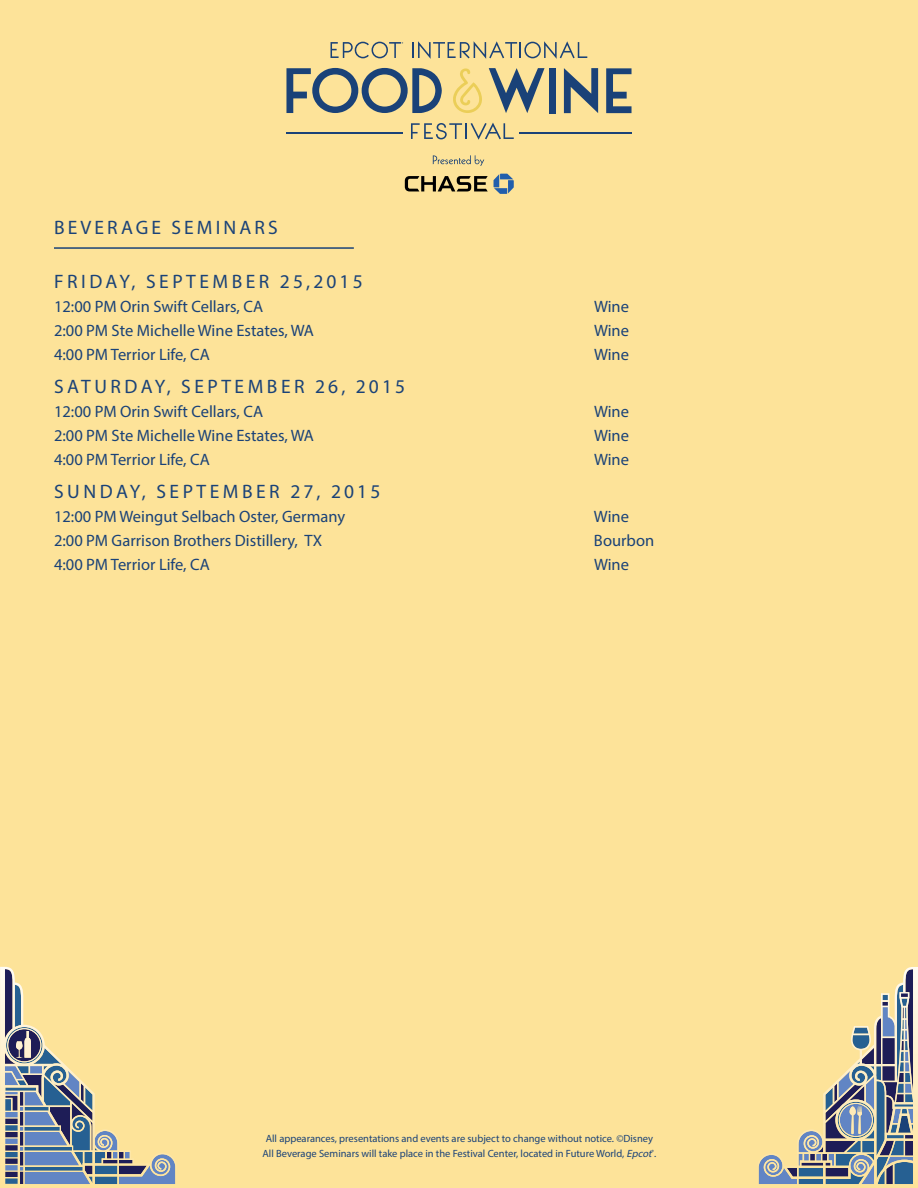
<style>
.page{position:relative;width:918px;height:1188px;background:#fde399}
.page>*{position:absolute;margin:0;border:0;box-sizing:border-box;transform-origin:0 0}
.t1{font:19.5px "Myriad Pro";letter-spacing:.18em;color:#1a4278}
.t2{font:19.5px "Myriad Pro";letter-spacing:.16em;color:#1a4278}
.t3{font:16.5px "Myriad Pro";color:#1a4278}
.t4{font:10.5px/15.3px "Myriad Pro";color:#1a4278;text-align:center}
.s1{font-style:italic}
</style>
<div class="page">
<svg style="left:433px;top:155px;width:51px;height:11px"></svg>
<hr style="left:519px;top:132px;width:113px;height:1px;background:#1a4278">
<svg style="left:286px;top:68px;width:156px;height:45px"></svg>
<svg style="left:489px;top:68px;width:56px;height:45px"></svg>
<div style="left:549px;top:68px;width:7px;height:45px;background:#1a4278"></div>
<svg style="left:564px;top:68px;width:34px;height:45px"></svg>
<svg style="left:606px;top:68px;width:26px;height:45px"></svg>
<svg style="left:453px;top:68px;width:29px;height:45px"></svg>
<svg style="left:412px;top:41px;width:175px;height:18px"></svg>
<svg style="left:331px;top:42px;width:72px;height:16px"></svg>
<svg style="left:411px;top:123px;width:103px;height:17px"></svg>
<hr style="left:286px;top:132px;width:117px;height:1px;background:#1a4278">
<svg style="left:494px;top:174px;width:20px;height:20px"></svg>
<svg style="left:405px;top:176px;width:83px;height:15px"></svg>
<hr style="left:54px;top:247px;width:300px;height:2px;background:#1a4278">
<svg style="left:0;top:967px;width:176px;height:217px"></svg>
<svg style="left:758px;top:967px;width:160px;height:217px"></svg>
<p class="t2" style="left:54px;top:215px;width:225px">BEVERAGE SEMINARS</p>
<p class="t1" style="left:54px;top:269px;width:310px">FRIDAY, SEPTEMBER 25,2015</p>
<p class="t3" style="left:54px;top:296px;width:211px">12:00 PM Orin Swift Cellars, CA</p>
<p class="t3" style="left:594px;top:296px;width:36px">Wine</p>
<p class="t3" style="left:54px;top:320px;width:261px">2:00 PM Ste Michelle Wine Estates, WA</p>
<p class="t3" style="left:594px;top:320px;width:36px">Wine</p>
<p class="t3" style="left:54px;top:344px;width:157px">4:00 PM Terrior Life, CA</p>
<p class="t3" style="left:594px;top:344px;width:36px">Wine</p>
<p class="t1" style="left:54px;top:374px;width:353px">SATURDAY, SEPTEMBER 26, 2015</p>
<p class="t3" style="left:54px;top:401px;width:211px">12:00 PM Orin Swift Cellars, CA</p>
<p class="t3" style="left:594px;top:401px;width:36px">Wine</p>
<p class="t3" style="left:54px;top:425px;width:261px">2:00 PM Ste Michelle Wine Estates, WA</p>
<p class="t3" style="left:594px;top:425px;width:36px">Wine</p>
<p class="t3" style="left:54px;top:449px;width:157px">4:00 PM Terrior Life, CA</p>
<p class="t3" style="left:594px;top:449px;width:36px">Wine</p>
<p class="t1" style="left:54px;top:479px;width:328px">SUNDAY, SEPTEMBER 27, 2015</p>
<p class="t3" style="left:54px;top:506px;width:293px">12:00 PM Weingut Selbach Oster, Germany</p>
<p class="t3" style="left:594px;top:506px;width:36px">Wine</p>
<p class="t3" style="left:54px;top:530px;width:270px">2:00 PM Garrison Brothers Distillery, TX</p>
<p class="t3" style="left:594px;top:530px;width:62px">Bourbon</p>
<p class="t3" style="left:54px;top:554px;width:157px">4:00 PM Terrior Life, CA</p>
<p class="t3" style="left:594px;top:554px;width:36px">Wine</p>
<p class="t4" style="left:263px;top:1131px;width:395px">All appearances, presentations and events are subject to change without notice. ©Disney<br>All Beverage Seminars will take place in the Festival Center, located in Future World, <span class="s1">Epcot</span><sup>®</sup>.</p>
</div>
